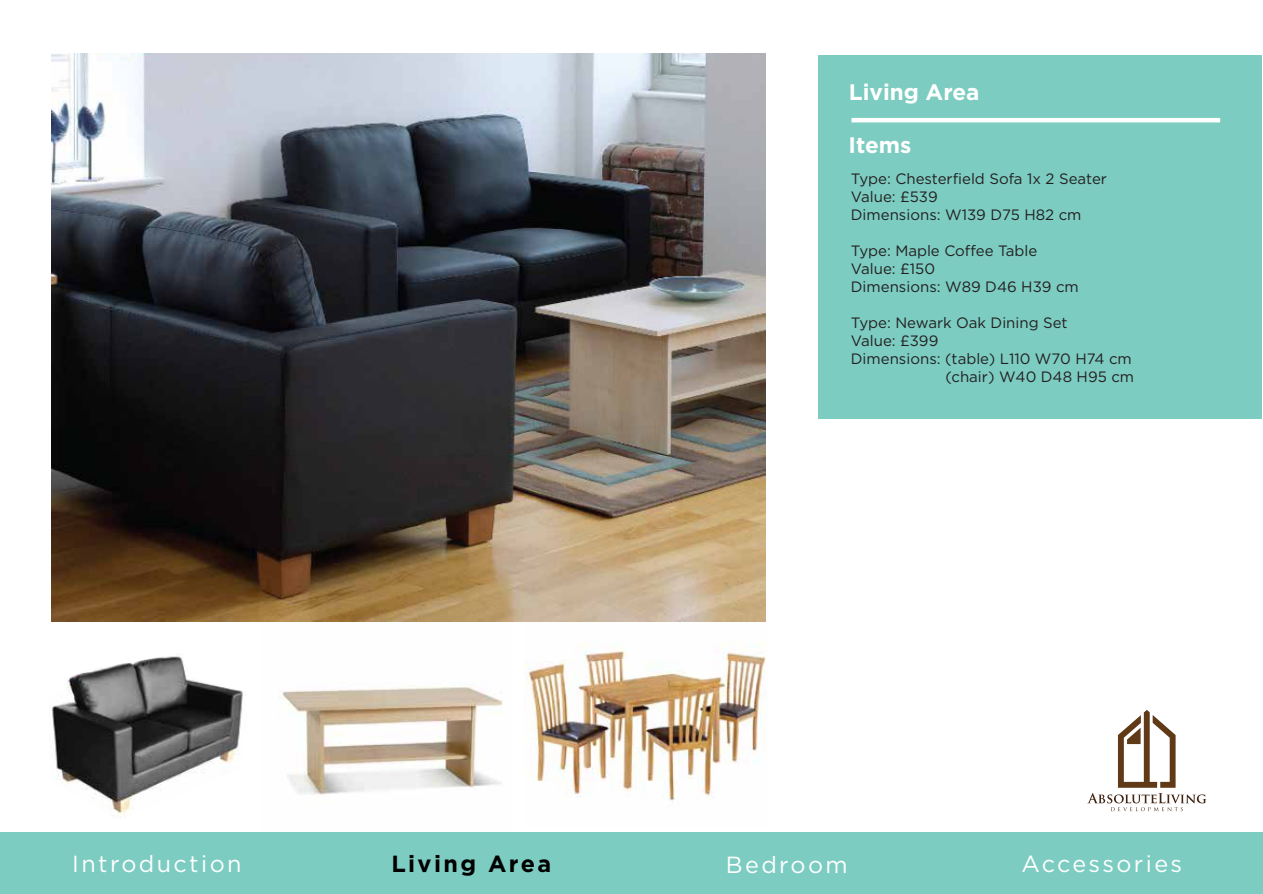
<style>
.page{position:relative;width:1263px;height:894px;background:#fff}
.page>*{position:absolute;margin:0;border:0;box-sizing:border-box;transform-origin:0 0}
.t1{font:23.4px "Gotham";letter-spacing:.105em;color:#fff}
.t2{font:700 23.4px "Gotham";letter-spacing:.105em;color:#000}
.t3{font:700 22.5px "Gotham";color:#fff}
.t4{font:15px/18px "Gotham";color:#231f20}
</style>
<div class="page">
<img style="left:261px;top:621px;width:252px;height:212px">
<div style="left:818px;top:55px;width:444px;height:364px;background:#7cccc1"></div>
<div style="left:0;top:833px;width:1263px;height:61px;background:#7cccc1"></div>
<hr style="left:852px;top:118px;width:368px;height:4px;background:#fff">
<img style="left:51px;top:654px;width:195px;height:161px">
<img style="left:524px;top:591px;width:242px;height:210px">
<img style="left:52px;top:54px;width:713px;height:567px">
<svg style="left:1087px;top:710px;width:119px;height:101px"></svg>
<h2 class="t3" style="left:849px;top:79px;width:132px">Living Area</h2>
<h2 class="t3" style="left:849px;top:132px;width:64px">Items</h2>
<p class="t4" style="left:851px;top:169px;width:258px">Type: Chesterfield Sofa 1x 2 Seater<br>Value: £539<br>Dimensions: W139 D75 H82 cm</p>
<p class="t4" style="left:851px;top:241px;width:229px">Type: Maple Coffee Table<br>Value: £150<br>Dimensions: W89 D46 H39 cm</p>
<p class="t4" style="left:851px;top:313px;width:218px">Type: Newark Oak Dining Set</p>
<p class="t4" style="left:851px;top:331px;width:89px">Value: £399</p>
<p class="t4" style="left:851px;top:349px;width:282px">Dimensions: (table) L110 W70 H74 cm</p>
<p class="t4" style="left:945px;top:367px;width:190px">(chair) W40 D48 H95 cm</p>
<h1 class="t1" style="left:72px;top:851px;width:171px">Introduction</h1>
<h1 class="t2" style="left:391px;top:850px;width:161px">Living Area</h1>
<h1 class="t1" style="left:726px;top:852px;width:123px">Bedroom</h1>
<h1 class="t1" style="left:1021px;top:851px;width:162px">Accessories</h1>
</div>
